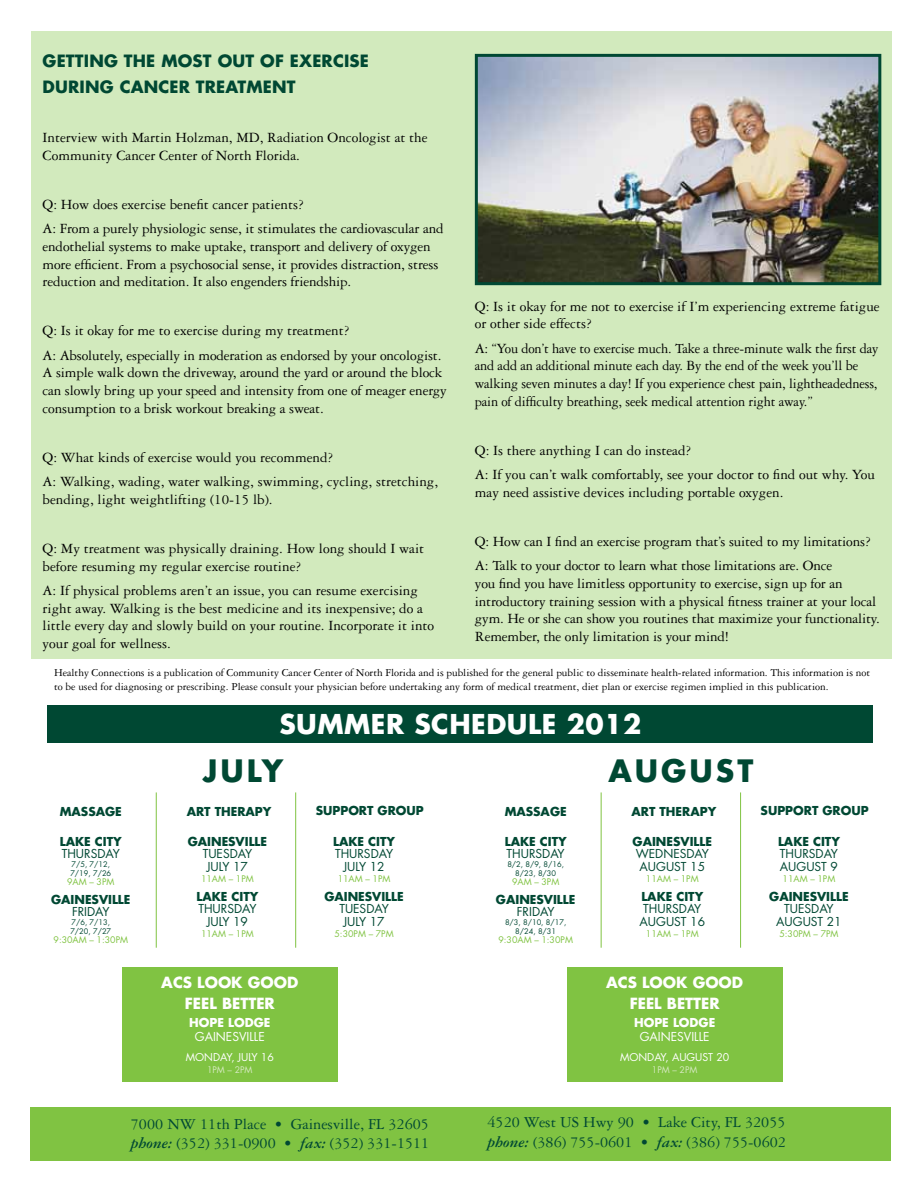
<style>
.page{position:relative;width:918px;height:1188px;background:#fff}
.page>*{position:absolute;margin:0;border:0;box-sizing:border-box;transform-origin:0 0}
.t1{font:700 30px "Futura";letter-spacing:.1em;color:#004833}
.t2{font:700 26.55px "Futura";letter-spacing:.02em;color:#fff}
.t3{font:700 16.5px "Futura";letter-spacing:.01em;color:#004833}
.t4{font:16.2px/19.5px "Garamond Three";color:#004833}
.t5{font:15px/17.7px "Garamond Three";letter-spacing:-.01em;color:#000}
.t6{font:700 15px/21px "Futura";color:#fff}
.t7{font:700 12px "Futura";color:#004833}
.t8{font:12px/13.5px "Futura";color:#004833;text-align:center}
.t9{font:12px "Futura";color:#fff}
.t10{font:700 12px "Futura";color:#fff}
.t11{font:11.25px/13.5px "Garamond Three";color:#000}
.t12{font:10.5px "Futura";color:#fff}
.t13{font:8.85px "Futura";color:#80c342}
.t14{font:8.85px "Futura";color:#d6e9c1}
.t15{font:7.5px/9px "Futura";color:#004833}
.s1{font-weight:700;font-style:italic}
</style>
<div class="page">
<div style="left:30px;top:1107px;width:861px;height:54px;background:#80c342"></div>
<div style="left:31px;top:31px;width:861px;height:628px;background:#d2eabd"></div>
<img style="left:479px;top:58px;width:398px;height:223px">
<div style="left:475px;top:54px;width:406px;height:231px;border:3px solid #004833"></div>
<div style="left:48px;top:706px;width:825px;height:37px;background:#004833"></div>
<div style="left:122px;top:967px;width:216px;height:115px;background:#80c342"></div>
<div style="left:567px;top:967px;width:216px;height:115px;background:#80c342"></div>
<hr style="left:156px;top:792px;width:1px;height:156px;background:#80c342">
<hr style="left:601px;top:792px;width:1px;height:156px;background:#80c342">
<hr style="left:295px;top:792px;width:1px;height:156px;background:#80c342">
<hr style="left:740px;top:792px;width:1px;height:156px;background:#80c342">
<p class="t3" style="left:43px;top:49px;width:35px">GETTING</p>
<p class="t3" style="left:124px;top:49px;width:247px">THE MOST OUT OF EXERCISE</p>
<p class="t3" style="left:43px;top:76px;width:49px">DURING</p>
<p class="t3" style="left:120px;top:76px;width:165px">CANCER TREATMENT</p>
<p class="t5" style="left:43px;top:129px;width:386px">Interview with Martin Holzman, MD, Radiation Oncologist at the<br>Community Cancer Center of North Florida.</p>
<p class="t5" style="left:43px;top:192px;width:402px;line-height:24.5px">Q: How does exercise benefit cancer patients?<br>A: From a purely physiologic sense, it stimulates the cardiovascular and</p>
<p class="t5" style="left:43px;top:237px;width:397px">endothelial systems to make uptake, transport and delivery of oxygen more efficient. From a psychosocial sense, it provides distraction, stress reduction and meditation. It also engenders friendship.</p>
<p class="t5" style="left:43px;top:318px;width:400px;line-height:24.5px">Q: Is it okay for me to exercise during my treatment?<br>A: Absolutely, especially in moderation as endorsed by your oncologist.</p>
<p class="t5" style="left:43px;top:364px;width:406px">A simple walk down the driveway, around the yard or around the block can slowly bring up your speed and intensity from one of meager energy consumption to a brisk workout breaking a sweat.</p>
<p class="t5" style="left:43px;top:445px;width:397px;line-height:24.5px">Q: What kinds of exercise would you recommend?<br>A: Walking, wading, water walking, swimming, cycling, stretching,</p>
<p class="t5" style="left:43px;top:490px;width:232px">bending, light weightlifting (10-15 lb).</p>
<p class="t5" style="left:43px;top:539px;width:383px">Q: My treatment was physically draining. How long should I wait before resuming my regular exercise routine?</p>
<p class="t5" style="left:43px;top:581px;width:393px">A: If physical problems aren’t an issue, you can resume exercising right away. Walking is the best medicine and its inexpensive; do a little every day and slowly build on your routine. Incorporate it into your goal for wellness.</p>
<p class="t5" style="left:475px;top:297px;width:406px">Q: Is it okay for me not to exercise if I’m experiencing extreme fatigue or other side effects?</p>
<p class="t5" style="left:475px;top:339px;width:405px">A: “You don’t have to exercise much. Take a three-minute walk the first day and add an additional minute each day. By the end of the week you’ll be walking seven minutes a day! If you experience chest pain, lightheadedness, pain of difficulty breathing, seek medical attention right away.”</p>
<p class="t5" style="left:475px;top:438px;width:402px;line-height:24.5px">Q: Is there anything I can do instead?<br>A: If you can’t walk comfortably, see your doctor to find out why. You</p>
<p class="t5" style="left:475px;top:483px;width:310px">may need assistive devices including portable oxygen.</p>
<p class="t5" style="left:475px;top:529px;width:397px;line-height:24.5px">Q: How can I find an exercise program that’s suited to my limitations?<br>A: Talk to your doctor to learn what those limitations are. Once</p>
<p class="t5" style="left:475px;top:574px;width:406px">you find you have limitless opportunity to exercise, sign up for an introductory training session with a physical fitness trainer at your local gym. He or she can show you routines that maximize your functionality.<br>Remember, the only limitation is your mind!</p>
<p class="t11" style="left:54px;top:666px;width:818px">Healthy Connections is a publication of Community Cancer Center of North Florida and is published for the general public to disseminate health-related information. This information is not to be used for diagnosing or prescribing. Please consult your physician before undertaking any form of medical treatment, diet plan or exercise regimen implied in this publication.</p>
<h2 class="t2" style="left:279px;top:705px;width:40px">SUMMER</h2>
<h2 class="t2" style="left:414px;top:705px;width:36px">SCHE</h2>
<h2 class="t2" style="left:486px;top:705px;width:156px">DULE 2012</h2>
<h1 class="t1" style="left:203px;top:750px;width:82px">JULY</h1>
<h1 class="t1" style="left:609px;top:750px;width:146px">AUGUST</h1>
<p class="t7" style="left:60px;top:803px;width:22px">MASSA</p>
<p class="t7" style="left:105px;top:803px;width:17px">GE</p>
<p class="t7" style="left:187px;top:803px;width:38px">ART THERA</p>
<p class="t7" style="left:255px;top:803px;width:18px">PY</p>
<p class="t7" style="left:316px;top:802px;width:27px">SUPPO</p>
<p class="t7" style="left:359px;top:802px;width:65px">RT GROUP</p>
<p class="t7" style="left:505px;top:803px;width:22px">MASSA</p>
<p class="t7" style="left:550px;top:803px;width:17px">GE</p>
<p class="t7" style="left:632px;top:803px;width:38px">ART THERA</p>
<p class="t7" style="left:700px;top:803px;width:18px">PY</p>
<p class="t7" style="left:761px;top:802px;width:27px">SUPPO</p>
<p class="t7" style="left:804px;top:802px;width:65px">RT GROUP</p>
<p class="t7" style="left:60px;top:833px;width:63px">LAKE CITY</p>
<p class="t8" style="left:62px;top:846px;width:60px">THURSDAY</p>
<p class="t15" style="left:70px;top:859px;width:42px">7/5, 7/12,<br>7/19, 7/26</p>
<p class="t13" style="left:67px;top:875px;width:49px">9AM – 3PM</p>
<p class="t7" style="left:51px;top:891px;width:79px">GAINESVILLE</p>
<p class="t8" style="left:72px;top:904px;width:39px">FRIDAY</p>
<p class="t15" style="left:70px;top:917px;width:42px">7/6, 7/13,<br>7/20, 7/27</p>
<p class="t13" style="left:54px;top:933px;width:76px">9:30AM – 1:30PM</p>
<p class="t7" style="left:188px;top:833px;width:79px">GAINESVILLE</p>
<p class="t8" style="left:203px;top:846px;width:51px">TUESDAY<br>JULY 17</p>
<p class="t13" style="left:201px;top:872px;width:54px">11AM – 1PM</p>
<p class="t7" style="left:197px;top:888px;width:63px">LAKE CITY</p>
<p class="t8" style="left:198px;top:901px;width:60px">THURSDAY<br>JULY 19</p>
<p class="t13" style="left:201px;top:927px;width:54px">11AM – 1PM</p>
<p class="t6" style="left:185px;top:972px;width:115px;text-indent:-24px">ACS LOOK GOOD<br>FEE L BETTER</p>
<p class="t10" style="left:189px;top:1015px;width:81px">HOPE LODGE</p>
<p class="t9" style="left:195px;top:1028px;width:71px">GAINESVILLE</p>
<p class="t12" style="left:186px;top:1050px;width:90px">MONDAY, JULY 16</p>
<p class="t14" style="left:207px;top:1064px;width:47px">1PM – 2PM</p>
<p class="t7" style="left:333px;top:833px;width:63px">LAKE CITY</p>
<p class="t8" style="left:335px;top:846px;width:60px">THURSDAY<br>JULY 12</p>
<p class="t13" style="left:338px;top:872px;width:54px">11AM – 1PM</p>
<p class="t7" style="left:324px;top:888px;width:79px">GAINESVILLE</p>
<p class="t8" style="left:339px;top:901px;width:51px">TUESDAY<br>JULY 17</p>
<p class="t13" style="left:335px;top:927px;width:61px">5:30PM – 7PM</p>
<p class="t7" style="left:505px;top:833px;width:63px">LAKE CITY</p>
<p class="t8" style="left:507px;top:846px;width:60px">THURSDAY</p>
<p class="t15" style="left:507px;top:859px;width:58px;text-align:center">8/2, 8/9, 8/16,<br>8/23, 8/30</p>
<p class="t13" style="left:512px;top:875px;width:49px">9AM – 3PM</p>
<p class="t7" style="left:496px;top:891px;width:79px">GAINESVILLE</p>
<p class="t8" style="left:517px;top:904px;width:39px">FRIDAY</p>
<p class="t15" style="left:505px;top:917px;width:63px;text-align:center">8/3, 8/10, 8/17,<br>8/24, 8/31</p>
<p class="t13" style="left:498px;top:933px;width:76px">9:30AM – 1:30PM</p>
<p class="t7" style="left:633px;top:833px;width:79px">GAINESVILLE</p>
<p class="t8" style="left:636px;top:846px;width:75px">WEDNESDAY<br>AUGUST 15</p>
<p class="t13" style="left:646px;top:872px;width:54px">11AM – 1PM</p>
<p class="t7" style="left:641px;top:888px;width:63px">LAKE CITY</p>
<p class="t8" style="left:640px;top:901px;width:67px">THURSDAY<br>AUGUST 16</p>
<p class="t13" style="left:646px;top:927px;width:54px">11AM – 1PM</p>
<p class="t6" style="left:630px;top:972px;width:115px;text-indent:-24px">ACS LOOK GOOD<br>FEE L BETTER</p>
<p class="t10" style="left:634px;top:1015px;width:81px">HOPE LODGE</p>
<p class="t9" style="left:640px;top:1028px;width:71px">GAINESVILLE</p>
<p class="t12" style="left:620px;top:1050px;width:111px">MONDAY, AUGUST 20</p>
<p class="t14" style="left:652px;top:1064px;width:47px">1PM – 2PM</p>
<p class="t7" style="left:778px;top:833px;width:63px">LAKE CITY</p>
<p class="t8" style="left:780px;top:846px;width:60px;text-align:left">THURSDAY<br>AUGUST 9</p>
<p class="t13" style="left:783px;top:872px;width:54px">11AM – 1PM</p>
<p class="t7" style="left:769px;top:888px;width:79px">GAINESVILLE</p>
<p class="t8" style="left:776px;top:901px;width:67px">TUESDAY<br>AUGUST 21</p>
<p class="t13" style="left:779px;top:927px;width:61px">5:30PM – 7PM</p>
<p class="t4" style="left:130px;top:1114px;width:301px">7000 NW 11th Place • Gainesville, FL 32605 <span class="s1">phone:</span> (352) 331-0900 • <span class="s1">fax:</span> (352) 331-1511</p>
<p class="t4" style="left:487px;top:1112px;width:301px">4520 West US Hwy 90 • Lake City, FL 32055 <span class="s1">phone:</span> (386) 755-0601 • <span class="s1">fax:</span> (386) 755-0602</p>
</div>
